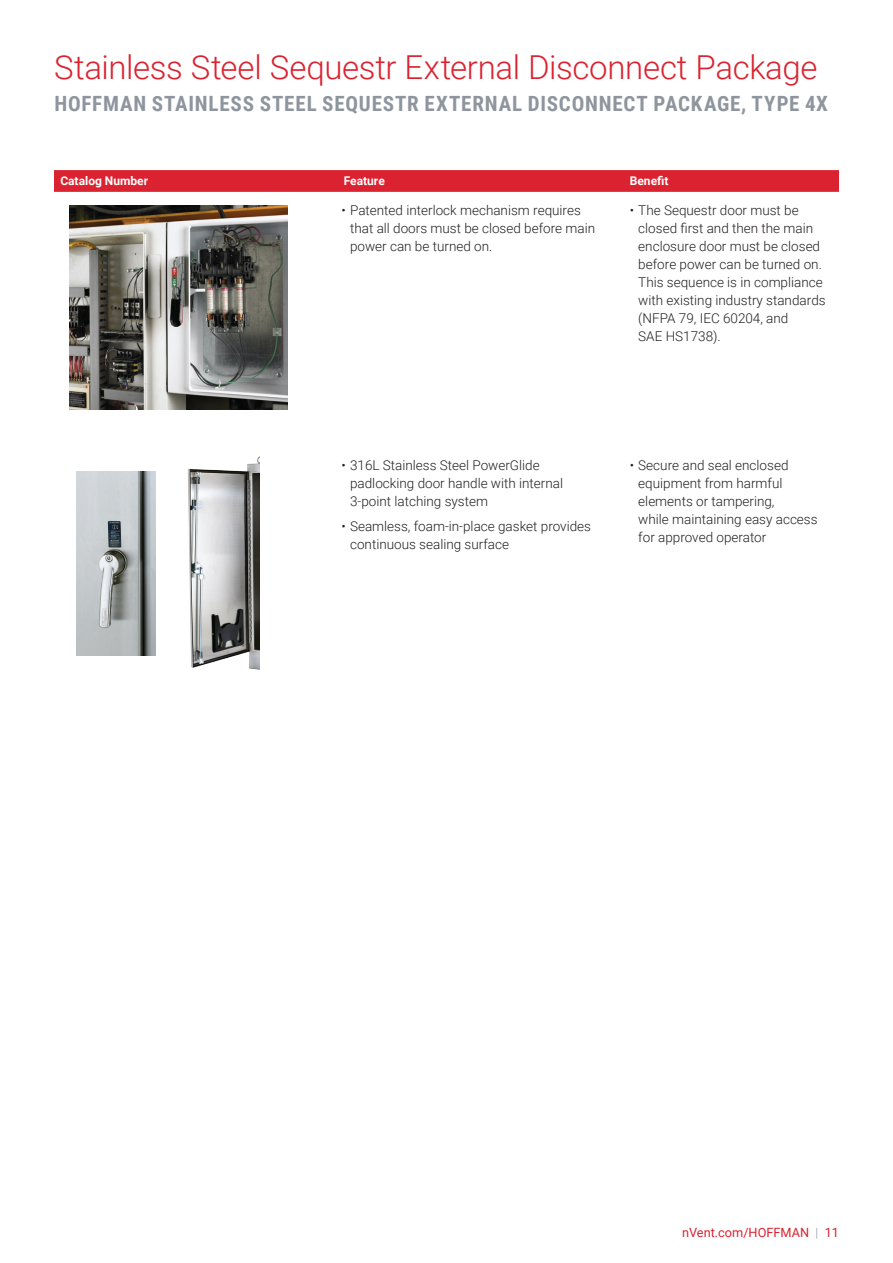
<style>
.page{position:relative;width:893px;height:1263px;background:#fff}
.page>*{position:absolute;margin:0;border:0;box-sizing:border-box;transform-origin:0 0}
.t1{font:300 33px "Roboto";letter-spacing:-.01em;color:#db2230}
.t2{font:700 21px "Roboto Condensed";letter-spacing:.04em;color:#8f959e}
.t3{font:300 13.5px/18px "Roboto";color:#231f20}
.t4{font:12.75px "Roboto";color:#db2230}
.t5{font:700 12px "Roboto";color:#fff}
.s1{font-weight:300;color:#8f959e}
</style>
<div class="page">
<svg style="left:54px;top:170px;width:785px;height:22px;background:#db2432"></svg>
<img style="left:69px;top:205px;width:219px;height:205px">
<img style="left:77px;top:471px;width:78px;height:184px">
<img style="left:187px;top:456px;width:73px;height:214px">
<h1 class="t1" style="left:54px;top:44px;width:765px">Stainless Steel Sequestr External Disconnect Package</h1>
<h2 class="t2" style="left:54px;top:89px;width:775px">HOFFMAN STAINLESS STEEL SEQUESTR EXTERNAL DISCONNECT PACKAGE, TYPE 4X</h2>
<p class="t5" style="left:60px;top:173px;width:89px">Catalog Number</p>
<p class="t5" style="left:344px;top:173px;width:43px">Feature</p>
<p class="t5" style="left:630px;top:173px;width:40px">Benefit</p>
<p class="t3" style="left:350px;top:200px;width:247px;text-indent:-9px">• Patented interlock mechanism requires that all doors must be closed before main power can be turned on.</p>
<p class="t3" style="left:638px;top:200px;width:189px;text-indent:-9px">• The Sequestr door must be closed first and then the main enclosure door must be closed before power can be turned on.<br>This sequence is in compliance with existing industry standards (NFPA 79, IEC 60204, and<br>SAE HS1738).</p>
<p class="t3" style="left:350px;top:456px;width:215px;text-indent:-9px">• 316L Stainless Steel PowerGlide padlocking door handle with internal<br>3-point latching system</p>
<p class="t3" style="left:350px;top:516px;width:242px;text-indent:-9px">• Seamless, foam-in-place gasket provides continuous sealing surface</p>
<p class="t3" style="left:638px;top:456px;width:181px;text-indent:-9px">• Secure and seal enclosed equipment from harmful elements or tampering,<br>while maintaining easy access for approved operator</p>
<p class="t4" style="left:682px;top:1223px;width:158px">nVent.com/HOFFMAN <span class="s1">|</span> 11</p>
</div>
